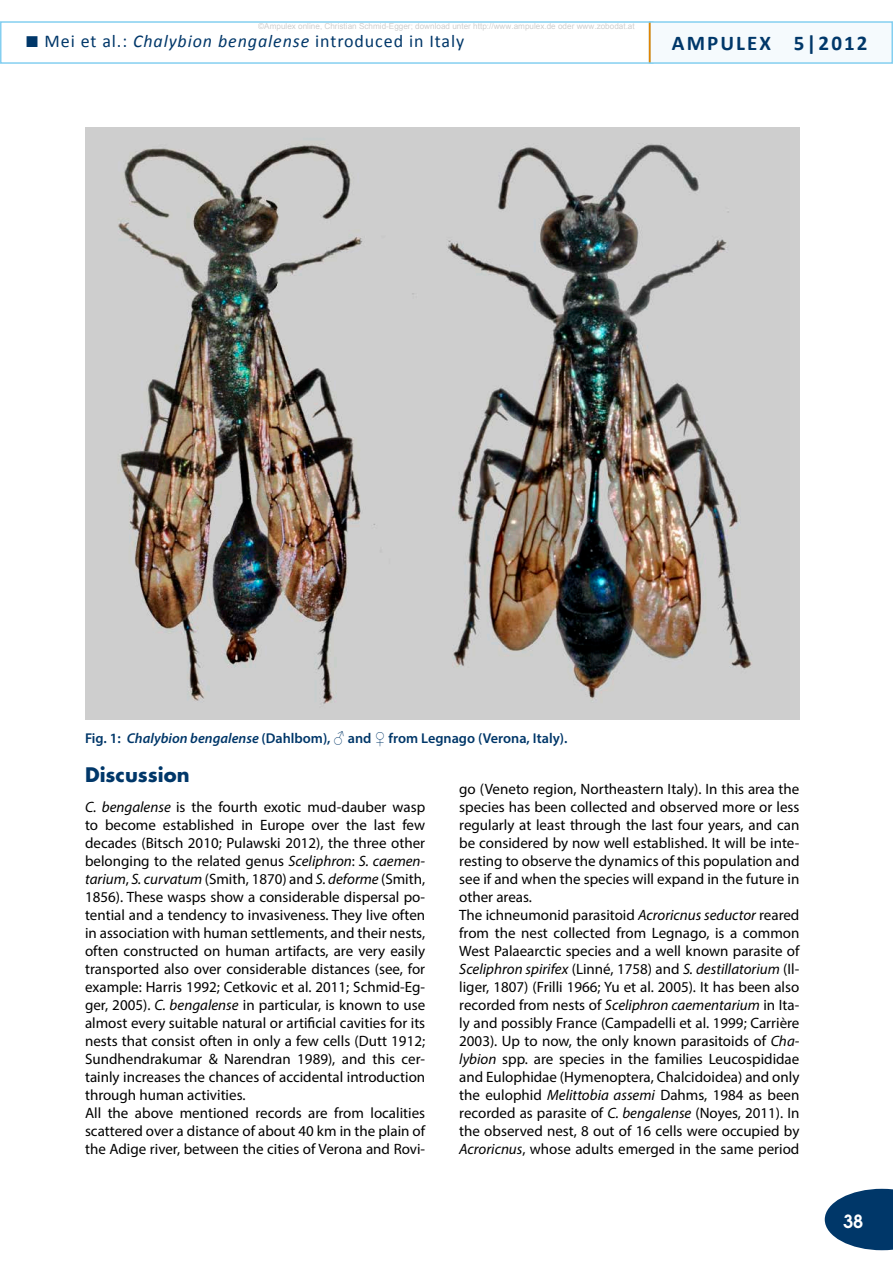
<style>
.page{position:relative;width:893px;height:1263px;background:#fff}
.page>*{position:absolute;margin:0;border:0;box-sizing:border-box;transform-origin:0 0}
.t1{font:700 21px "Calibri";letter-spacing:.1em;color:#003769}
.t2{font:700 19.5px "Futura";color:#003769}
.t3{font:18px "Calibri";letter-spacing:.05em;color:#003769}
.t4{font:600 18px "Avant Garde";color:#fff}
.t5{font:15px/18px "Myriad Pro";color:#000}
.t6{font:600 14.25px "Myriad Pro";color:#003769}
.t7{font:8.1px "Arial";color:rgb(0 0 0/.2)}
.s1{font-style:italic}
.s2{font-family:"Garamond";font-weight:400;font-size:15px}
</style>
<div class="page">
<div style="left:0;top:21px;width:653px;height:43px;border:2px solid #84cff0"></div>
<div style="left:649px;top:21px;width:244px;height:43px;background:#f5fafd;border:2px solid #84cff0"></div>
<svg style="left:825px;top:1189px;width:68px;height:61px"></svg>
<hr style="left:649px;top:23px;width:2px;height:39px;background:#e08503">
<img style="left:85px;top:128px;width:714px;height:592px">
<p class="t7" style="left:258px;top:21px;width:378px">©Ampulex online, Christian Schmid-Egger; download unter http://www.ampulex.de oder www.zobodat.at</p>
<p class="t3" style="left:45px;top:30px;width:421px">Mei et al.: <span class="s1">Chalybion bengalense</span> introduced in Italy</p>
<h1 class="t1" style="left:672px;top:29px;width:197px">AMPULEX 5|2012</h1>
<p class="t6" style="left:85px;top:729px;width:484px">Fig. 1: <span class="s1">Chalybion bengalense</span> (Dahlbom), <span class="s2">♂</span> and <span class="s2">♀</span> from Legnago (Verona, Italy).</p>
<h2 class="t2" style="left:85px;top:762px;width:106px">Discussion</h2>
<p class="t5" style="left:85px;top:797px;width:342px"><span class="s1">C. bengalense</span> is the fourth exotic mud-dauber wasp to become established in Europe over the last few decades (Bitsch 2010; Pulawski 2012), the three other belonging to the related genus <span class="s1">Sceliphron</span>: <span class="s1">S. caemen&shy;tarium</span>, <span class="s1">S. curvatum</span> (Smith, 1870) and <span class="s1">S. deforme</span> (Smith, 1856). These wasps show a considerable dispersal po&shy;tential and a tendency to invasiveness. They live often in association with human settlements, and their nests, often constructed on human artifacts, are very easily transported also over considerable distances (see, for example: Harris 1992; Cetkovic et al. 2011; Schmid-Eg&shy;ger, 2005). <span class="s1">C. bengalense</span> in particular, is known to use almost every suitable natural or artificial cavities for its nests that consist often in only a few cells (Dutt 1912; Sundhendrakumar &amp; Narendran 1989), and this cer&shy;tainly increases the chances of accidental introduction through human activities.<br>All the above mentioned records are from localities scattered over a distance of about 40 km in the plain of the Adige river, between the cities of Verona and Rovi-</p>
<p class="t5" style="left:459px;top:779px;width:342px">go (Veneto region, Northeastern Italy). In this area the species has been collected and observed more or less regularly at least through the last four years, and can be considered by now well established. It will be inte&shy;resting to observe the dynamics of this population and see if and when the species will expand in the future in other areas.<br>The ichneumonid parasitoid <span class="s1">Acroricnus seductor</span> reared from the nest collected from Legnago, is a common West Palaearctic species and a well known parasite of <span class="s1">Sceliphron spirifex</span> (Linné, 1758) and <span class="s1">S. destillatorium</span> (Il&shy;liger, 1807) (Frilli 1966; Yu et al. 2005). It has been also recorded from nests of <span class="s1">Sceliphron caementarium</span> in Ita&shy;ly and possibly France (Campadelli et al. 1999; Carrière 2003). Up to now, the only known parasitoids of <span class="s1">Cha&shy;lybion</span> spp. are species in the families Leucospididae and Eulophidae (Hymenoptera, Chalcidoidea) and only the eulophid <span class="s1">Melittobia assemi</span> Dahms, 1984 as been recorded as parasite of <span class="s1">C. bengalense</span> (Noyes, 2011). In the observed nest, 8 out of 16 cells were occupied by <span class="s1">Acroricnus</span>, whose adults emerged in the same period</p>
<p class="t4" style="left:843px;top:1209px;width:22px">38</p>
</div>
